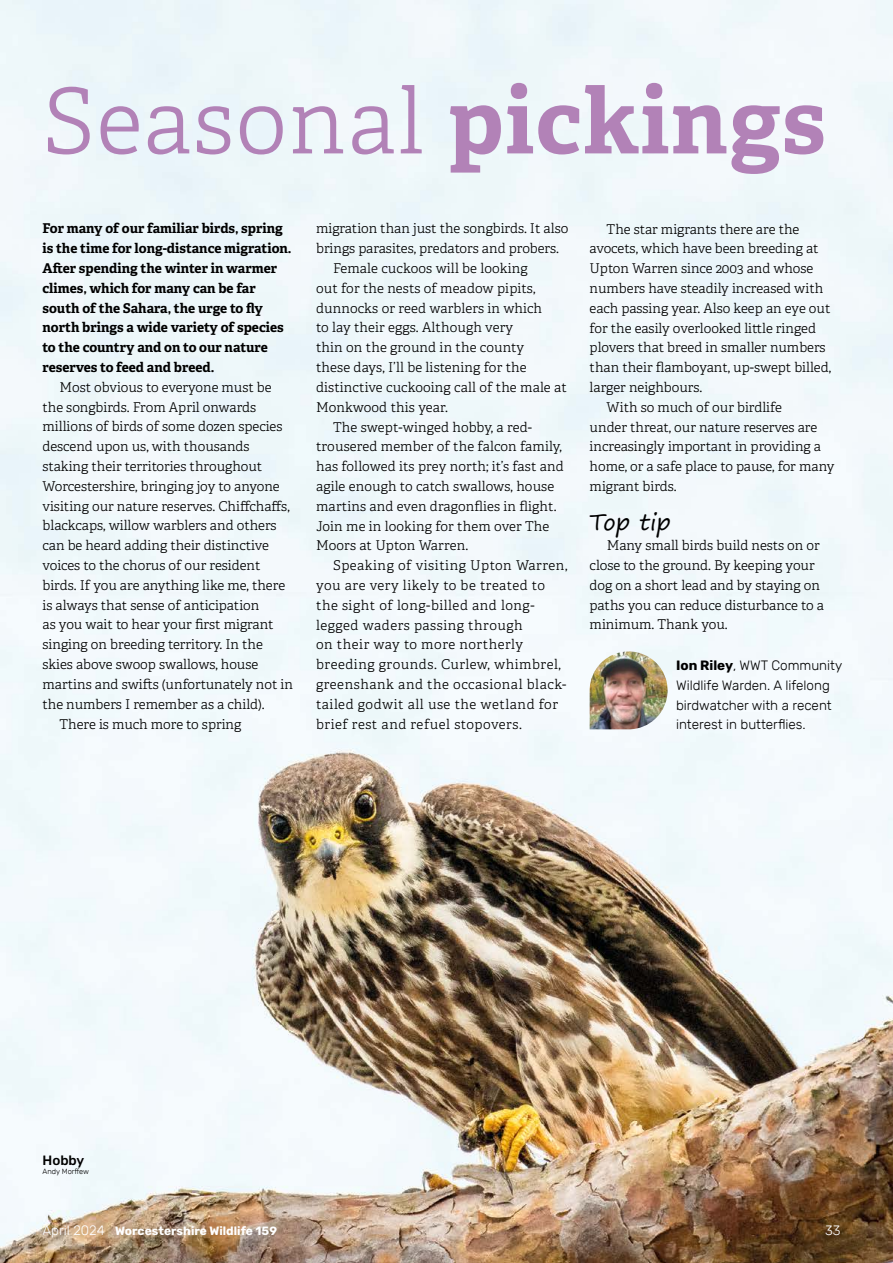
<style>
.page{position:relative;width:893px;height:1263px;background:#fff}
.page>*{position:absolute;margin:0;border:0;box-sizing:border-box;transform-origin:0 0}
.t1{font:300 90.45px "Adelle";letter-spacing:.02em;color:#b282b7}
.t2{font:22.5px "Segoe Print";color:#000}
.t3{font:300 13.5px/19.8px "Adelle";color:#000}
.t4{font:700 13.5px/19.8px "Adelle";color:#000}
.t5{font:300 13.5px "Adelle";letter-spacing:.04em;color:#000}
.t6{font:300 13.5px/19.8px "Rubik";color:#000}
.t7{font:300 13.5px "Adelle";letter-spacing:.035em;color:#000}
.t8{font:500 13.5px "Rubik";color:#000}
.t9{font:300 13.5px "Rubik";color:#fff}
.t10{font:700 12px "Rubik";color:#fff}
.t11{font:300 7.5px "Rubik";color:#000}
.s1{font-weight:700}
.s2{font-weight:300;font-size:13.5px}
</style>
<div class="page">
<img style="left:0;top:0;width:893px;height:1263px">
<img style="left:590px;top:651px;width:78px;height:78px">
<h1 class="t1" style="left:43px;top:57px;width:785px">Seasonal <span class="s1">pickings</span></h1>
<p class="t4" style="left:43px;top:218px;width:251px">For many of our familiar birds, spring is the time for long-distance migration.<br>After spending the winter in warmer climes, which for many can be far south of the Sahara, the urge to fly north brings a wide variety of species to the country and on to our nature reserves to feed and breed.</p>
<p class="t3" style="left:60px;top:377px;width:214px">Most obvious to everyone must be</p>
<p class="t3" style="left:43px;top:396px;width:215px">the songbirds. From April onwards</p>
<p class="t3" style="left:43px;top:416px;width:241px">millions of birds of some dozen species</p>
<p class="t3" style="left:43px;top:436px;width:209px">descend upon us, with thousands</p>
<p class="t3" style="left:43px;top:456px;width:221px">staking their territories throughout</p>
<p class="t3" style="left:43px;top:476px;width:239px">Worcestershire, bringing joy to anyone</p>
<p class="t3" style="left:43px;top:495px;width:249px">visiting our nature reserves. Chiffchaffs,</p>
<p class="t3" style="left:43px;top:515px;width:236px">blackcaps, willow warblers and others</p>
<p class="t3" style="left:43px;top:535px;width:228px">can be heard adding their distinctive</p>
<p class="t3" style="left:43px;top:555px;width:219px">voices to the chorus of our resident</p>
<p class="t3" style="left:43px;top:575px;width:244px">birds. If you are anything like me, there</p>
<p class="t3" style="left:43px;top:594px;width:218px">is always that sense of anticipation</p>
<p class="t3" style="left:43px;top:614px;width:233px">as you wait to hear your first migrant</p>
<p class="t3" style="left:43px;top:634px;width:222px">singing on breeding territory. In the</p>
<p class="t3" style="left:43px;top:654px;width:217px">skies above swoop swallows, house</p>
<p class="t3" style="left:43px;top:674px;width:252px">martins and swifts (unfortunately not in</p>
<p class="t3" style="left:43px;top:694px;width:224px">the numbers I remember as a child).</p>
<p class="t3" style="left:60px;top:713px;width:183px">There is much more to spring</p>
<p class="t3" style="left:316px;top:218px;width:254px">migration than just the songbirds. It also</p>
<p class="t3" style="left:316px;top:238px;width:244px">brings parasites, predators and probers.</p>
<p class="t3" style="left:333px;top:258px;width:196px">Female cuckoos will be looking</p>
<p class="t3" style="left:316px;top:278px;width:221px">out for the nests of meadow pipits,</p>
<p class="t3" style="left:316px;top:298px;width:228px">dunnocks or reed warblers in which</p>
<p class="t3" style="left:316px;top:317px;width:199px">to lay their eggs. Although very</p>
<p class="t3" style="left:316px;top:337px;width:210px">thin on the ground in the county</p>
<p class="t3" style="left:316px;top:357px;width:212px">these days, I’ll be listening for the</p>
<p class="t3" style="left:316px;top:377px;width:252px">distinctive cuckooing call of the male at</p>
<p class="t3" style="left:316px;top:397px;width:133px">Monkwood this year.</p>
<p class="t3" style="left:333px;top:416px;width:201px">The swept-winged hobby, a red-</p>
<p class="t3" style="left:316px;top:436px;width:247px">trousered member of the falcon family,</p>
<p class="t3" style="left:316px;top:456px;width:249px">has followed its prey north; it’s fast and</p>
<p class="t3" style="left:316px;top:476px;width:240px">agile enough to catch swallows, house</p>
<p class="t3" style="left:316px;top:496px;width:242px">martins and even dragonflies in flight.</p>
<p class="t3" style="left:316px;top:515px;width:235px">Join me in looking for them over The</p>
<p class="t3" style="left:316px;top:535px;width:154px">Moors at Upton Warren.</p>
<p class="t5" style="left:333px;top:556px;width:236px">Speaking of visiting Upton Warren,</p>
<p class="t7" style="left:316px;top:576px;width:230px">you are very likely to be treated to</p>
<p class="t5" style="left:316px;top:595px;width:220px">the sight of long-billed and long-</p>
<p class="t5" style="left:316px;top:615px;width:208px">legged waders passing through</p>
<p class="t7" style="left:316px;top:635px;width:208px">on their way to more northerly</p>
<p class="t5" style="left:316px;top:655px;width:246px">breeding grounds. Curlew, whimbrel,</p>
<p class="t5" style="left:316px;top:675px;width:252px">greenshank and the occasional black-</p>
<p class="t5" style="left:316px;top:694px;width:243px">tailed godwit all use the wetland for</p>
<p class="t5" style="left:316px;top:714px;width:207px">brief rest and refuel stopovers.</p>
<p class="t3" style="left:607px;top:218px;width:194px">The star migrants there are the</p>
<p class="t3" style="left:590px;top:238px;width:230px">avocets, which have been breeding at</p>
<p class="t3" style="left:590px;top:258px;width:225px">Upton Warren since 2003 and whose</p>
<p class="t3" style="left:590px;top:278px;width:235px">numbers have steadily increased with</p>
<p class="t3" style="left:590px;top:298px;width:242px">each passing year. Also keep an eye out</p>
<p class="t3" style="left:590px;top:317px;width:228px">for the easily overlooked little ringed</p>
<p class="t3" style="left:590px;top:337px;width:237px">plovers that breed in smaller numbers</p>
<p class="t3" style="left:590px;top:357px;width:243px">than their flamboyant, up-swept billed,</p>
<p class="t3" style="left:590px;top:377px;width:114px">larger neighbours.</p>
<p class="t3" style="left:607px;top:397px;width:177px">With so much of our birdlife</p>
<p class="t3" style="left:590px;top:416px;width:229px">under threat, our nature reserves are</p>
<p class="t3" style="left:590px;top:436px;width:233px">increasingly important in providing a</p>
<p class="t3" style="left:590px;top:456px;width:246px">home, or a safe place to pause, for many</p>
<p class="t3" style="left:590px;top:476px;width:89px">migrant birds.</p>
<h2 class="t2" style="left:590px;top:502px;width:83px">Top tip</h2>
<p class="t3" style="left:590px;top:535px;width:236px;text-indent:17px">Many small birds build nests on or close to the ground. By keeping your dog on a short lead and by staying on paths you can reduce disturbance to a minimum. Thank you.</p>
<p class="t6" style="left:676px;top:656px;width:168px"><span class="s1">Ion Riley</span>, WWT Community<br>Wildlife Warden. A lifelong birdwatcher with a recent interest in butterflies.</p>
<p class="t8" style="left:43px;top:1152px;width:43px">Hobby</p>
<p class="t11" style="left:43px;top:1167px;width:48px">Andy Morffew</p>
<p class="t10" style="left:43px;top:1223px;width:236px"><span class="s2">April 2024</span> Worcestershire Wildlife 159</p>
<p class="t9" style="left:825px;top:1222px;width:17px">33</p>
</div>
